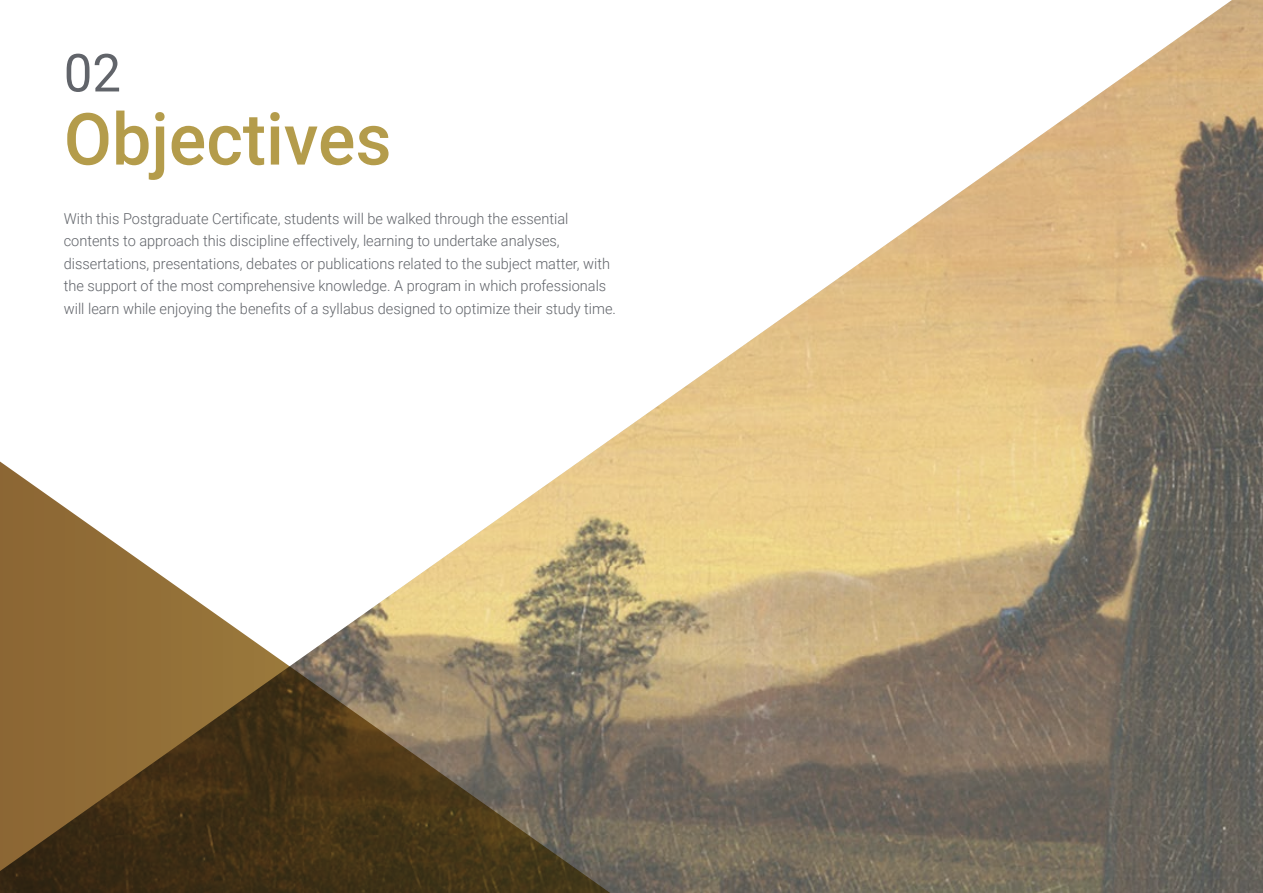
<style>
.page{position:relative;width:1263px;height:893px;background:#fff}
.page>*{position:absolute;margin:0;border:0;box-sizing:border-box;transform-origin:0 0}
.t1{font:500 72px "Roboto";color:#b49c4b}
.t2{font:52.5px "Roboto";color:#61646a}
.t3{font:300 15px/22.5px "Roboto";color:#61646a}
</style>
<div class="page">
<img style="left:601px;top:0;width:662px;height:893px">
<svg style="left:0;top:446px;width:640px;height:447px"></svg>
<h2 class="t2" style="left:64px;top:36px;width:59px">02</h2>
<h1 class="t1" style="left:64px;top:89px;width:329px">Objectives</h1>
<p class="t3" style="left:64px;top:207px;width:554px">With this Postgraduate Certificate, students will be walked through the essential contents to approach this discipline effectively, learning to undertake analyses, dissertations, presentations, debates or publications related to the subject matter, with the support of the most comprehensive knowledge. A program in which professionals will learn while enjoying the benefits of a syllabus designed to optimize their study time.</p>
</div>
